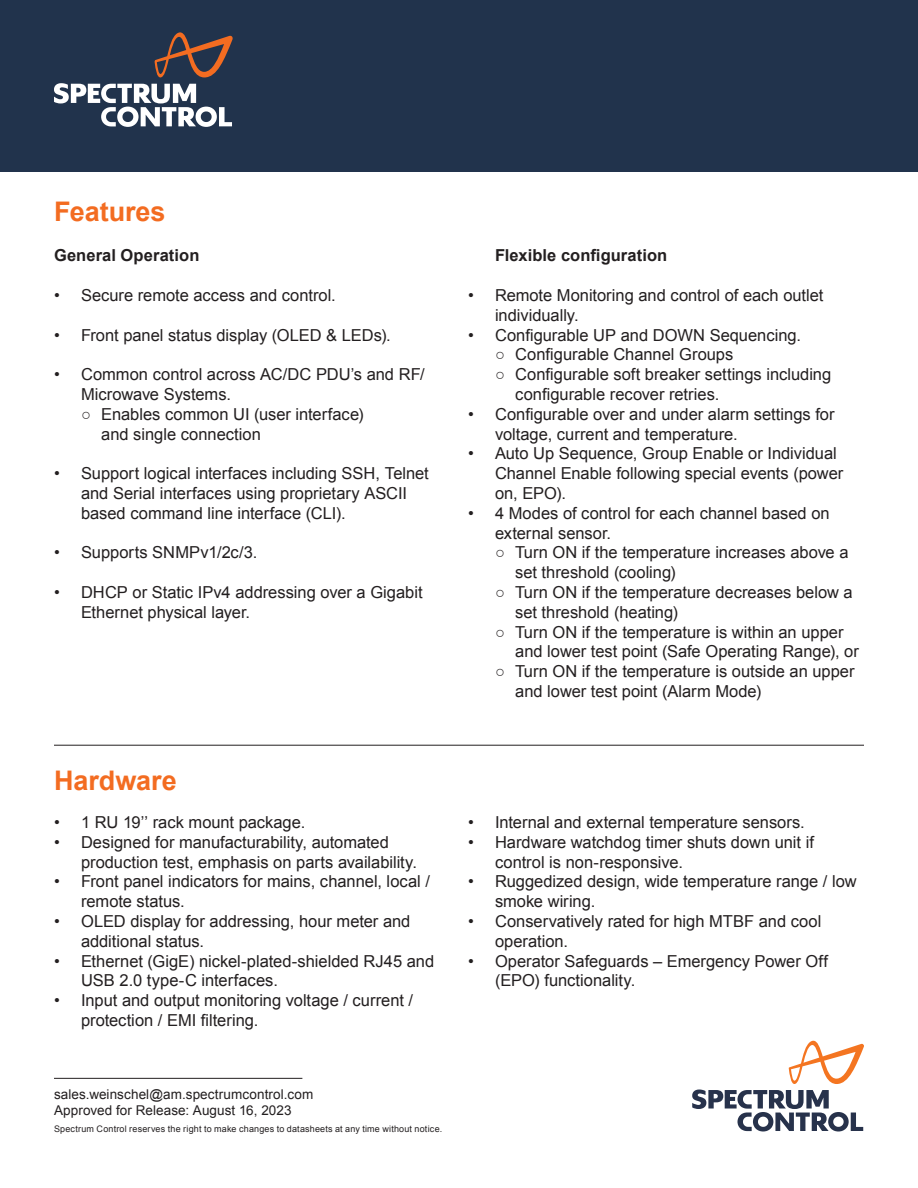
<style>
.page{position:relative;width:918px;height:1188px;background:#fff}
.page>*{position:absolute;margin:0;border:0;box-sizing:border-box;transform-origin:0 0}
.t1{font:700 27px "Arial";color:#f36c21}
.t2{font:16.5px/19.8px "Arial";color:#231f20}
.t3{font:700 16.5px "Arial";letter-spacing:.005em;color:#231f20}
.t4{font:13.5px/16.2px "Arial";letter-spacing:.01em;color:#231f20}
.t5{font:9px "Arial";letter-spacing:.02em;color:#231f20}
</style>
<div class="page">
<div style="left:0;top:0;width:918px;height:172px;background:#21334c"></div>
<svg style="left:155px;top:32px;width:78px;height:45px"></svg>
<svg style="left:54px;top:83px;width:178px;height:44px"></svg>
<hr style="left:54px;top:1078px;width:248px;height:1px;background:#231f20">
<svg style="left:789px;top:1041px;width:75px;height:43px"></svg>
<svg style="left:692px;top:1090px;width:171px;height:42px"></svg>
<hr style="left:54px;top:745px;width:810px;height:1px;background:#231f20">
<p class="t1" style="left:54px;top:193px;width:113px">Features</p>
<p class="t3" style="left:54px;top:245px;width:147px">General Operation</p>
<p class="t2" style="left:54px;top:286px;width:283px">• Secure remote access and control.</p>
<p class="t2" style="left:54px;top:325px;width:338px">• Front panel status display (OLED &amp; LEDs).</p>
<p class="t2" style="left:81px;top:365px;width:345px;text-indent:-27px">• Common control across AC/DC PDU’s and RF/<br>Microwave Systems.</p>
<p class="t2" style="left:101px;top:404px;width:264px;text-indent:-20px">○ Enables common UI (user interface) and single connection</p>
<p class="t2" style="left:81px;top:464px;width:349px;text-indent:-27px">• Support logical interfaces including SSH, Telnet and Serial interfaces using proprietary ASCII based command line interface (CLI).</p>
<p class="t2" style="left:54px;top:543px;width:205px">• Supports SNMPv1/2c/3.</p>
<p class="t2" style="left:81px;top:583px;width:343px;text-indent:-27px">• DHCP or Static IPv4 addressing over a Gigabit<br>Ethernet physical layer.</p>
<p class="t3" style="left:495px;top:245px;width:174px">Flexible configuration</p>
<p class="t2" style="left:495px;top:286px;width:330px;text-indent:-27px">• Remote Monitoring and control of each outlet individually.</p>
<p class="t2" style="left:468px;top:325px;width:335px">• Configurable UP and DOWN Sequencing.</p>
<p class="t2" style="left:495px;top:345px;width:240px">○ Configurable Channel Groups</p>
<p class="t2" style="left:515px;top:365px;width:318px;text-indent:-20px">○ Configurable soft breaker settings including configurable recover retries.</p>
<p class="t2" style="left:495px;top:404px;width:341px;text-indent:-27px">• Configurable over and under alarm settings for voltage, current and temperature.</p>
<p class="t2" style="left:495px;top:444px;width:350px;text-indent:-27px">• Auto Up Sequence, Group Enable or Individual<br>Channel Enable following special events (power on, EPO).</p>
<p class="t2" style="left:495px;top:503px;width:336px;text-indent:-27px">• 4 Modes of control for each channel based on external sensor.</p>
<p class="t2" style="left:515px;top:543px;width:335px;text-indent:-20px">○ Turn ON if the temperature increases above a set threshold (cooling)</p>
<p class="t2" style="left:515px;top:583px;width:339px;text-indent:-20px">○ Turn ON if the temperature decreases below a set threshold (heating)</p>
<p class="t2" style="left:515px;top:622px;width:345px;text-indent:-20px">○ Turn ON if the temperature is within an upper and lower test point (Safe Operating Range), or</p>
<p class="t2" style="left:515px;top:662px;width:341px;text-indent:-20px">○ Turn ON if the temperature is outside an upper and lower test point (Alarm Mode)</p>
<p class="t1" style="left:54px;top:762px;width:124px">Hardware</p>
<p class="t2" style="left:54px;top:812px;width:253px">• 1 RU 19’’ rack mount package.</p>
<p class="t2" style="left:81px;top:832px;width:338px;text-indent:-27px">• Designed for manufacturability, automated production test, emphasis on parts availability.</p>
<p class="t2" style="left:81px;top:872px;width:351px;text-indent:-27px">• Front panel indicators for mains, channel, local / remote status.</p>
<p class="t2" style="left:81px;top:911px;width:331px;text-indent:-27px">• OLED display for addressing, hour meter and additional status.</p>
<p class="t2" style="left:81px;top:951px;width:355px;text-indent:-27px">• Ethernet (GigE) nickel-plated-shielded RJ45 and<br>USB 2.0 type-C interfaces.</p>
<p class="t2" style="left:81px;top:991px;width:334px;text-indent:-27px">• Input and output monitoring voltage / current / protection / EMI filtering.</p>
<p class="t4" style="left:54px;top:1086px;width:261px">sales.weinschel@am.spectrumcontrol.com<br>Approved for Release: August 16, 2023</p>
<p class="t5" style="left:54px;top:1123px;width:390px">Spectrum Control reserves the right to make changes to datasheets at any time without notice.</p>
<p class="t2" style="left:468px;top:812px;width:338px">• Internal and external temperature sensors.</p>
<p class="t2" style="left:495px;top:832px;width:321px;text-indent:-27px">• Hardware watchdog timer shuts down unit if control is non-responsive.</p>
<p class="t2" style="left:495px;top:872px;width:363px;text-indent:-27px">• Ruggedized design, wide temperature range / low smoke wiring.</p>
<p class="t2" style="left:495px;top:911px;width:328px;text-indent:-27px">• Conservatively rated for high MTBF and cool operation.</p>
<p class="t2" style="left:495px;top:951px;width:335px;text-indent:-27px">• Operator Safeguards – Emergency Power Off (EPO) functionality.</p>
</div>
